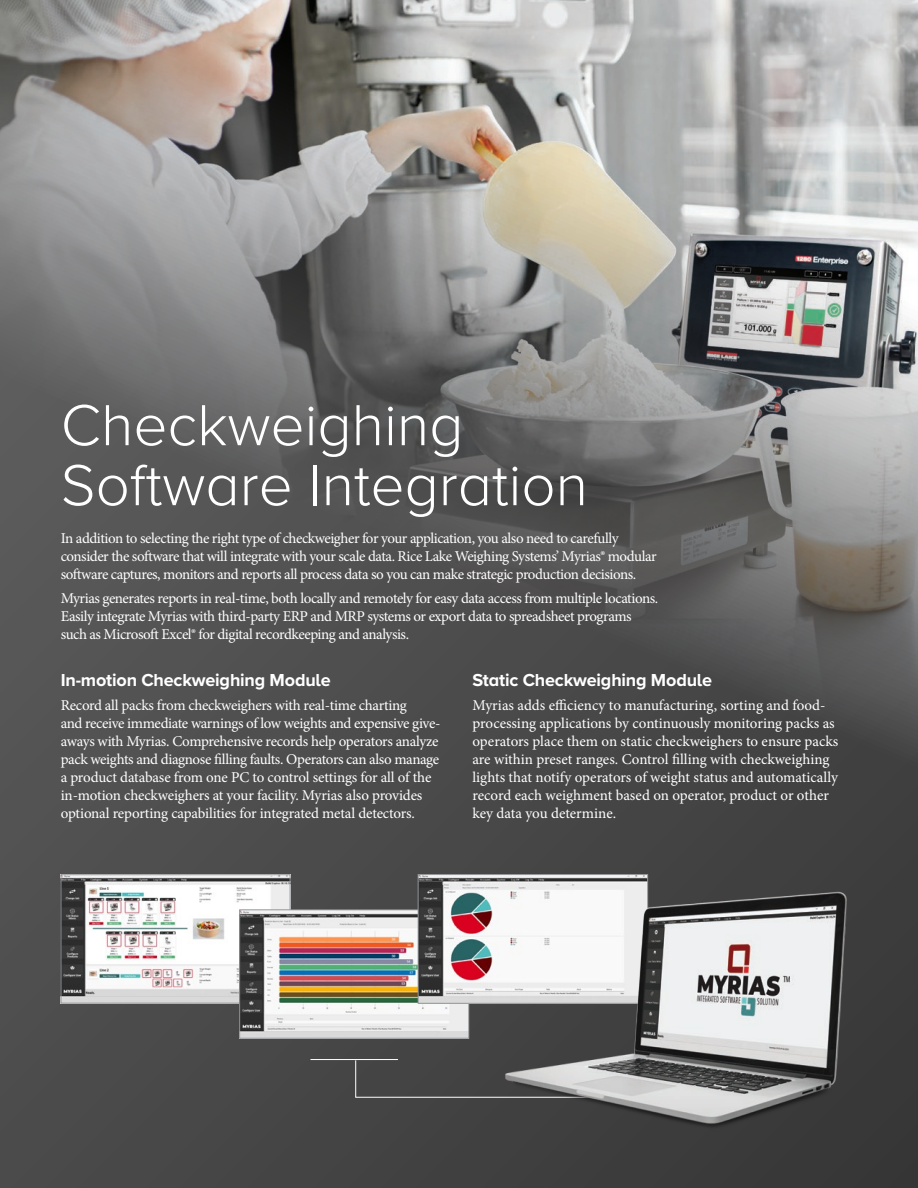
<style>
.page{position:relative;width:918px;height:1188px;background:#fff}
.page>*{position:absolute;margin:0;border:0;box-sizing:border-box;transform-origin:0 0}
.Headline__Light_Center{font:300 60px/60px "Proxima Nova A";color:#fff}
.Body_Text__FL{font:700 18px "Proxima Nova A";letter-spacing:-.01em;color:#fff}
.Body_Text__FL-2{font:15px/18px "Minion Pro";letter-spacing:-.025em;color:#fff}
.Body_Text__FL-3{font:15px/18px "Minion Pro";color:#fff}
</style>
<div class="page">
<div style="left:0;top:0;width:918px;height:1188px;background:linear-gradient(to right,#504f50,#3d3c3d)"></div>
<svg style="left:355px;top:1060px;width:131px;height:38px;background:#4a494a"></svg>
<img style="left:0;top:0;width:918px;height:778px">
<img style="left:63px;top:876px;width:225px;height:125px">
<div style="left:61px;top:874px;width:229px;height:129px;border:1px solid #939598"></div>
<img style="left:241px;top:912px;width:226px;height:124px">
<div style="left:239px;top:910px;width:230px;height:128px;border:1px solid #939598"></div>
<img style="left:420px;top:876px;width:66px;height:125px">
<hr style="left:310px;top:1059px;width:88px;height:1px;background:#fff">
<img style="left:486px;top:866px;width:404px;height:285px">
<p class="Headline__Light_Center" style="left:61px;top:392px;width:529px">Checkweighing<br>Software Integration</p>
<p class="Body_Text__FL-2" style="left:61px;top:530px;width:598px">In addition to selecting the right type of checkweigher for your application, you also need to carefully consider the software that will integrate with your scale data. Rice Lake Weighing Systems’ Myrias® modular software captures, monitors and reports all process data so you can make strategic production decisions.</p>
<p class="Body_Text__FL-2" style="left:61px;top:589px;width:599px">Myrias generates reports in real-time, both locally and remotely for easy data access from multiple locations.<br>Easily integrate Myrias with third-party ERP and MRP systems or export data to spreadsheet programs such as Microsoft Excel® for digital recordkeeping and analysis.</p>
<p class="Body_Text__FL" style="left:61px;top:667px;width:272px">In-motion Checkweighing Module</p>
<p class="Body_Text__FL-2" style="left:61px;top:696px;width:381px">Record all packs from checkweighers with real-time charting<br>and receive immediate warnings of low weights and expensive give&shy;aways with Myrias. Comprehensive records help operators analyze pack weights and diagnose filling faults. Operators can also manage a product database from one PC to control settings for all of the in-motion checkweighers at your facility. Myrias also provides optional reporting capabilities for integrated metal detectors.</p>
<p class="Body_Text__FL" style="left:472px;top:667px;width:241px">Static Checkweighing Module</p>
<p class="Body_Text__FL-3" style="left:472px;top:696px;width:367px">Myrias adds efficiency to manufacturing, sorting and food&shy;processing applications by continuously monitoring packs as operators place them on static checkweighers to ensure packs are within preset ranges. Control filling with checkweighing lights that notify operators of weight status and automatically record each weighment based on operator, product or other key data you determine.</p>
</div>
